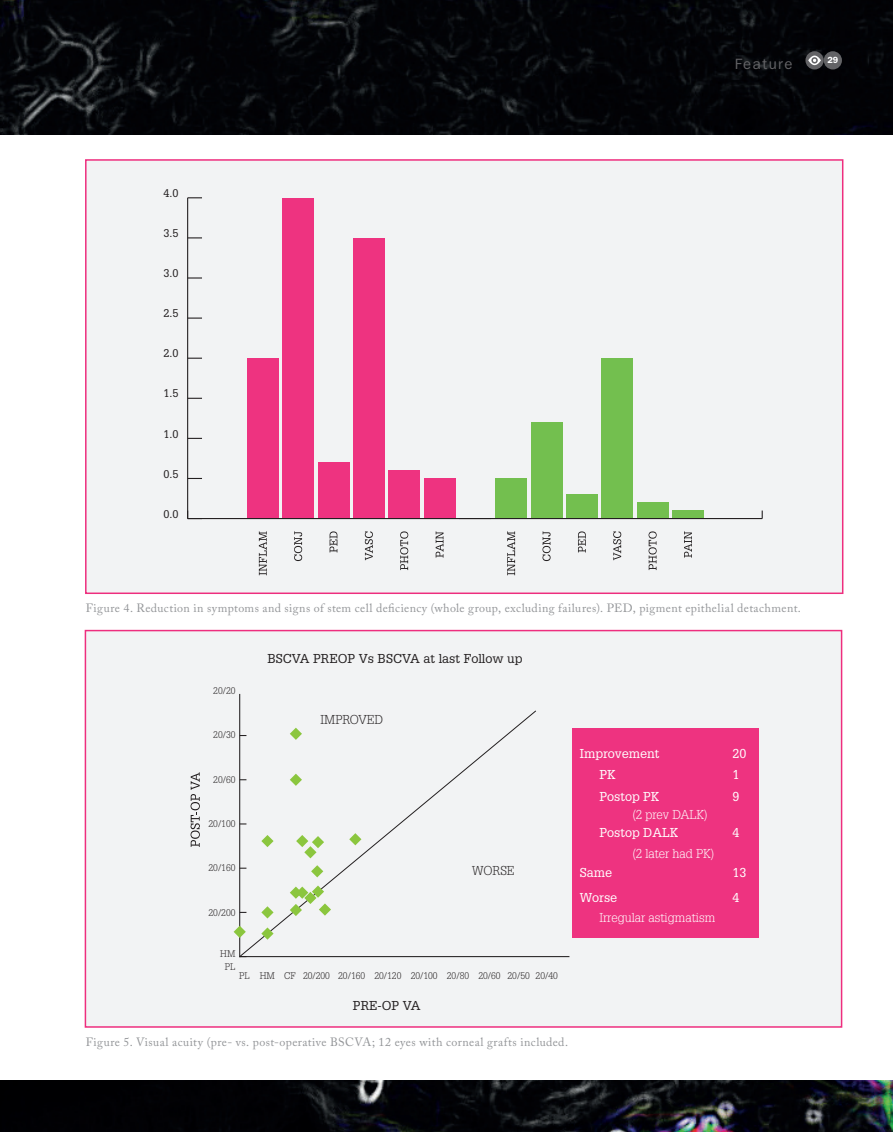
<style>
.page{position:relative;width:893px;height:1132px;background:#fff}
.page>*{position:absolute;margin:0;border:0;box-sizing:border-box;transform-origin:0 0}
.t1{font:15px "ITC Franklin Gothic Std";letter-spacing:.1em;color:#636366}
.t2{font:12.6px/20.2px "Glypha LT Std";color:#fff}
.t3{font:300 12.6px "Glypha LT Std";color:#fff}
.t4{font:12.6px "Glypha LT Std";color:#231f20}
.t5{font:300 12.6px "Glypha LT Std";color:#231f20}
.t6{font:12px "Adobe Caslon Pro";letter-spacing:.035em;color:#939598}
.t7{font:10.95px "Glypha LT Std";color:#231f20}
.t8{font:300 9.45px/12.9px "Glypha LT Std";color:#231f20;text-align:center}
.t9{font:600 9px "ITC Franklin Gothic Std";color:#fff}
</style>
<div class="page">
<img style="left:0;top:0;width:893px;height:1131px">
<div style="left:0;top:135px;width:893px;height:944px;background:#fff"></div>
<div style="left:86px;top:160px;width:757px;height:433px;background:#f2f3f4"></div>
<hr style="left:187px;top:198px;width:1px;height:320px;background:#231f20">
<svg style="left:188px;top:478px;width:14px;height:1px"></svg>
<svg style="left:188px;top:437px;width:14px;height:2px"></svg>
<svg style="left:188px;top:397px;width:14px;height:1px"></svg>
<svg style="left:188px;top:357px;width:14px;height:1px"></svg>
<svg style="left:188px;top:317px;width:14px;height:1px"></svg>
<svg style="left:188px;top:277px;width:14px;height:1px"></svg>
<svg style="left:188px;top:237px;width:14px;height:1px"></svg>
<svg style="left:188px;top:197px;width:14px;height:1px"></svg>
<div style="left:672px;top:510px;width:32px;height:8px;background:#73bf4f"></div>
<div style="left:637px;top:502px;width:31px;height:16px;background:#73bf4f"></div>
<div style="left:601px;top:358px;width:32px;height:160px;background:#73bf4f"></div>
<div style="left:566px;top:494px;width:32px;height:24px;background:#73bf4f"></div>
<div style="left:531px;top:422px;width:31px;height:96px;background:#73bf4f"></div>
<div style="left:495px;top:478px;width:32px;height:40px;background:#73bf4f"></div>
<div style="left:424px;top:478px;width:31px;height:40px;background:#ee3380"></div>
<div style="left:388px;top:470px;width:32px;height:48px;background:#ee3380"></div>
<div style="left:353px;top:238px;width:32px;height:280px;background:#ee3380"></div>
<div style="left:318px;top:462px;width:31px;height:56px;background:#ee3380"></div>
<div style="left:282px;top:198px;width:32px;height:320px;background:#ee3380"></div>
<div style="left:247px;top:358px;width:32px;height:160px;background:#ee3380"></div>
<svg style="left:259px;top:531px;width:8px;height:44px"></svg>
<hr style="left:188px;top:518px;width:574px;height:1px;background:#231f20">
<svg style="left:330px;top:531px;width:7px;height:21px"></svg>
<svg style="left:365px;top:531px;width:8px;height:29px"></svg>
<svg style="left:400px;top:531px;width:8px;height:39px"></svg>
<svg style="left:436px;top:531px;width:7px;height:26px"></svg>
<svg style="left:507px;top:531px;width:8px;height:44px"></svg>
<svg style="left:578px;top:531px;width:8px;height:21px"></svg>
<svg style="left:613px;top:531px;width:8px;height:29px"></svg>
<svg style="left:649px;top:531px;width:8px;height:39px"></svg>
<svg style="left:684px;top:531px;width:8px;height:26px"></svg>
<svg style="left:294px;top:531px;width:8px;height:30px"></svg>
<svg style="left:542px;top:531px;width:9px;height:30px"></svg>
<div style="left:85px;top:159px;width:758px;height:435px;border:2px solid #ee2e7e"></div>
<div style="left:85px;top:630px;width:757px;height:396px;background:#f2f3f4"></div>
<div style="left:572px;top:727px;width:186px;height:210px;background:#ee3380"></div>
<hr style="left:240px;top:955px;width:329px;height:1px;background:#231f20">
<hr style="left:239px;top:693px;width:1px;height:263px;background:#231f20">
<svg style="left:239px;top:709px;width:298px;height:248px"></svg>
<svg style="left:234px;top:925px;width:12px;height:12px"></svg>
<svg style="left:261px;top:927px;width:13px;height:12px"></svg>
<svg style="left:261px;top:906px;width:13px;height:12px"></svg>
<svg style="left:290px;top:727px;width:12px;height:12px"></svg>
<svg style="left:290px;top:773px;width:12px;height:12px"></svg>
<svg style="left:261px;top:834px;width:13px;height:12px"></svg>
<svg style="left:290px;top:885px;width:41px;height:30px"></svg>
<svg style="left:349px;top:832px;width:12px;height:13px"></svg>
<svg style="left:296px;top:834px;width:28px;height:24px"></svg>
<svg style="left:311px;top:864px;width:12px;height:13px"></svg>
<svg style="left:191px;top:772px;width:9px;height:74px"></svg>
<div style="left:85px;top:629px;width:757px;height:398px;border:2px solid #ee2e7e"></div>
<div style="left:824px;top:51px;width:18px;height:18px;background:#636366;border-radius:50%"></div>
<div style="left:805px;top:51px;width:19px;height:18px;background:#636366;border-radius:50%"></div>
<svg style="left:808px;top:56px;width:13px;height:9px"></svg>
<p class="t7" style="left:163px;top:186px;width:17px">4.0</p>
<p class="t7" style="left:163px;top:226px;width:17px">3.5</p>
<p class="t7" style="left:163px;top:266px;width:17px">3.0</p>
<p class="t7" style="left:163px;top:306px;width:17px">2.5</p>
<p class="t7" style="left:163px;top:347px;width:17px">2.0</p>
<p class="t7" style="left:163px;top:387px;width:17px">1.5</p>
<p class="t7" style="left:163px;top:427px;width:17px">1.0</p>
<p class="t7" style="left:163px;top:467px;width:17px">0.5</p>
<p class="t7" style="left:163px;top:507px;width:17px">0.0</p>
<p class="t1" style="left:735px;top:55px;width:59px">Feature</p>
<p class="t9" style="left:827px;top:55px;width:12px">29</p>
<p class="t6" style="left:86px;top:600px;width:717px">Figure 4. Reduction in symptoms and signs of stem cell deficiency (whole group, excluding failures). PED, pigment epithelial detachment.</p>
<p class="t8" style="left:213px;top:684px;width:24px">20/20</p>
<p class="t8" style="left:213px;top:728px;width:24px">20/30</p>
<p class="t8" style="left:213px;top:772px;width:24px">20/60</p>
<p class="t8" style="left:209px;top:817px;width:28px">20/100</p>
<p class="t8" style="left:209px;top:861px;width:28px">20/160</p>
<p class="t8" style="left:209px;top:905px;width:28px">20/200</p>
<p class="t8" style="left:220px;top:947px;width:17px">HM<br>PL</p>
<p class="t4" style="left:267px;top:650px;width:257px">BSCVA PREOP Vs BSCVA at last Follow up</p>
<p class="t5" style="left:321px;top:712px;width:64px">IMPROVED</p>
<p class="t5" style="left:472px;top:863px;width:44px">WORSE</p>
<p class="t8" style="left:239px;top:969px;width:231px">PL HM CF 20/200 20/160 20/120 20/100 20/80</p>
<p class="t8" style="left:508px;top:969px;width:24px">20/50</p>
<p class="t8" style="left:478px;top:969px;width:24px">20/60</p>
<p class="t8" style="left:536px;top:969px;width:24px">20/40</p>
<p class="t4" style="left:353px;top:997px;width:69px">PRE-OP VA</p>
<p class="t6" style="left:86px;top:1034px;width:484px">Figure 5. Visual acuity (pre- vs. post-operative BSCVA; 12 eyes with corneal grafts included.</p>
<p class="t2" style="left:599px;top:743px;width:62px;text-indent:-19px">Improvement<br>PK</p>
<p class="t2" style="left:599px;top:786px;width:61px">Postop PK</p>
<p class="t3" style="left:632px;top:807px;width:77px">(2 prev DALK)</p>
<p class="t2" style="left:599px;top:822px;width:80px">Postop DALK</p>
<p class="t3" style="left:632px;top:845px;width:83px">(2 later had PK)</p>
<p class="t2" style="left:580px;top:859px;width:39px;line-height:24.6px">Same<br>Worse</p>
<p class="t3" style="left:599px;top:910px;width:117px">Irregular astigmatism</p>
<p class="t2" style="left:732px;top:743px;width:16px">20<br>1</p>
<p class="t2" style="left:732px;top:786px;width:9px">9</p>
<p class="t2" style="left:732px;top:822px;width:9px">4</p>
<p class="t2" style="left:732px;top:859px;width:16px;line-height:24.6px">13<br>4</p>
</div>
